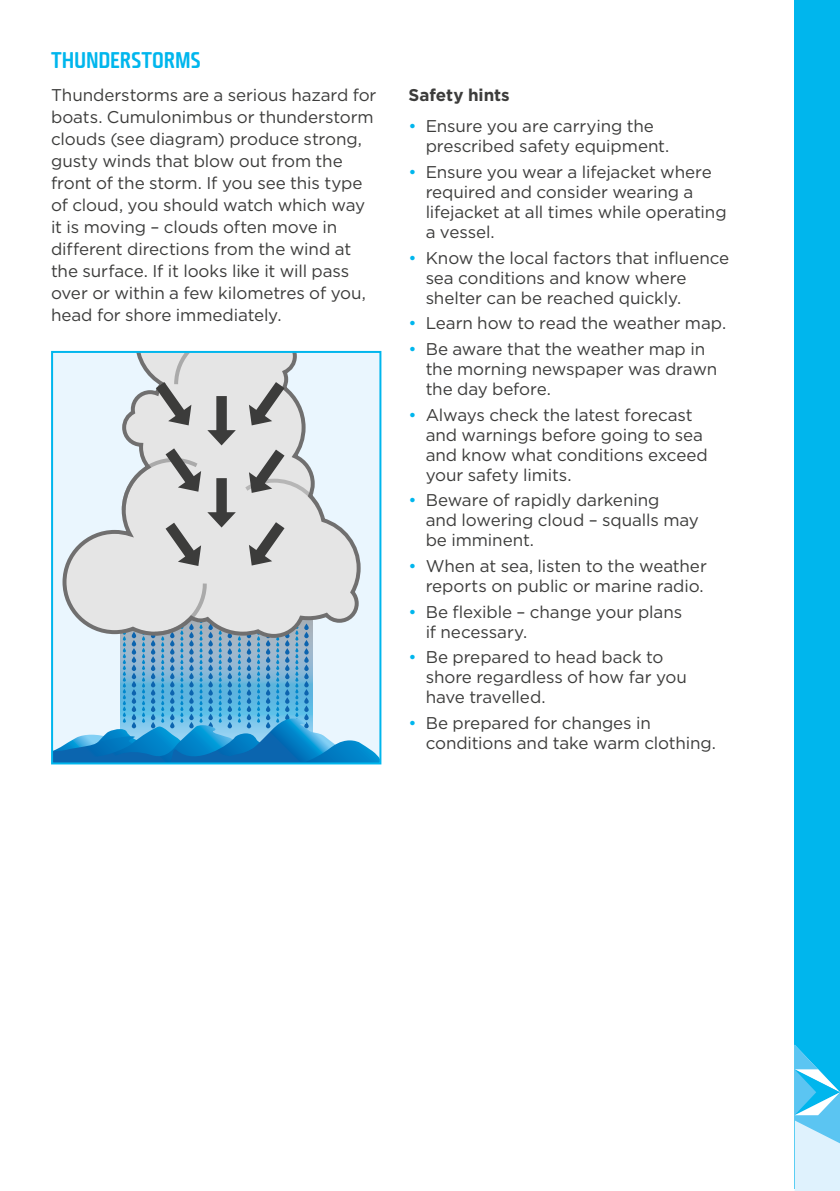
<style>
.page{position:relative;width:840px;height:1191px;background:#fff}
.page>*{position:absolute;margin:0;border:0;box-sizing:border-box;transform-origin:0 0}
.t1{font:22px "Fishmonger CS";letter-spacing:-.005em;color:#00b6ed}
.t2{font:17px/20px "Gotham";letter-spacing:-.005em;color:#3c3c3b}
.t3{font:700 17px "Gotham";color:#3c3c3b}
.s1{color:#00b6ed}
</style>
<div class="page">
<div style="left:53px;top:352px;width:327px;height:411px;background:#eaf6fe"></div>
<svg style="left:62px;top:504px;width:299px;height:79px"></svg>
<svg style="left:52px;top:583px;width:328px;height:182px"></svg>
<svg style="left:122px;top:354px;width:197px;height:212px;background:#cdcecf"></svg>
<div style="left:51px;top:351px;width:330px;height:413px;border:2px solid #00b6ed"></div>
<div style="left:794px;top:0;width:45px;height:1188px;background:#00b6ed"></div>
<svg style="left:794px;top:1044px;width:45px;height:147px"></svg>
<p class="t1" style="left:51px;top:45px;width:151px">THUNDERSTORMS</p>
<p class="t2" style="left:51px;top:84px;width:327px;line-height:22px">Thunderstorms are a serious hazard for boats. Cumulonimbus or thunderstorm clouds (see diagram) produce strong, gusty winds that blow out from the front of the storm. If you see this type of cloud, you should watch which way it is moving – clouds often move in different directions from the wind at the surface. If it looks like it will pass over or within a few kilometres of you, head for shore immediately.</p>
<p class="t3" style="left:408px;top:85px;width:103px">Safety hints</p>
<p class="t2" style="left:425px;top:116px;width:245px;text-indent:-17px"><span class="s1">•</span> Ensure you are carrying the prescribed safety equipment.</p>
<p class="t2" style="left:425px;top:162px;width:302px;text-indent:-17px"><span class="s1">•</span> Ensure you wear a lifejacket where required and consider wearing a lifejacket at all times while operating a vessel.</p>
<p class="t2" style="left:425px;top:247px;width:305px;text-indent:-17px"><span class="s1">•</span> Know the local factors that influence sea conditions and know where shelter can be reached quickly.</p>
<p class="t2" style="left:408px;top:313px;width:319px"><span class="s1">•</span> Learn how to read the weather map.</p>
<p class="t2" style="left:425px;top:339px;width:293px;text-indent:-17px"><span class="s1">•</span> Be aware that the weather map in the morning newspaper was drawn the day before.</p>
<p class="t2" style="left:425px;top:404px;width:283px;text-indent:-17px"><span class="s1">•</span> Always check the latest forecast and warnings before going to sea and know what conditions exceed your safety limits.</p>
<p class="t2" style="left:425px;top:490px;width:274px;text-indent:-17px"><span class="s1">•</span> Beware of rapidly darkening<br>and lowering cloud – squalls may be imminent.</p>
<p class="t2" style="left:408px;top:556px;width:299px;text-align:right"><span class="s1">•</span> When at sea, listen to the weather reports on public or marine radio.</p>
<p class="t2" style="left:425px;top:601px;width:258px;text-indent:-17px"><span class="s1">•</span> Be flexible – change your plans if necessary.</p>
<p class="t2" style="left:425px;top:647px;width:263px;text-indent:-17px"><span class="s1">•</span> Be prepared to head back to shore regardless of how far you have travelled.</p>
<p class="t2" style="left:425px;top:713px;width:292px;text-indent:-17px"><span class="s1">•</span> Be prepared for changes in conditions and take warm clothing.</p>
</div>
